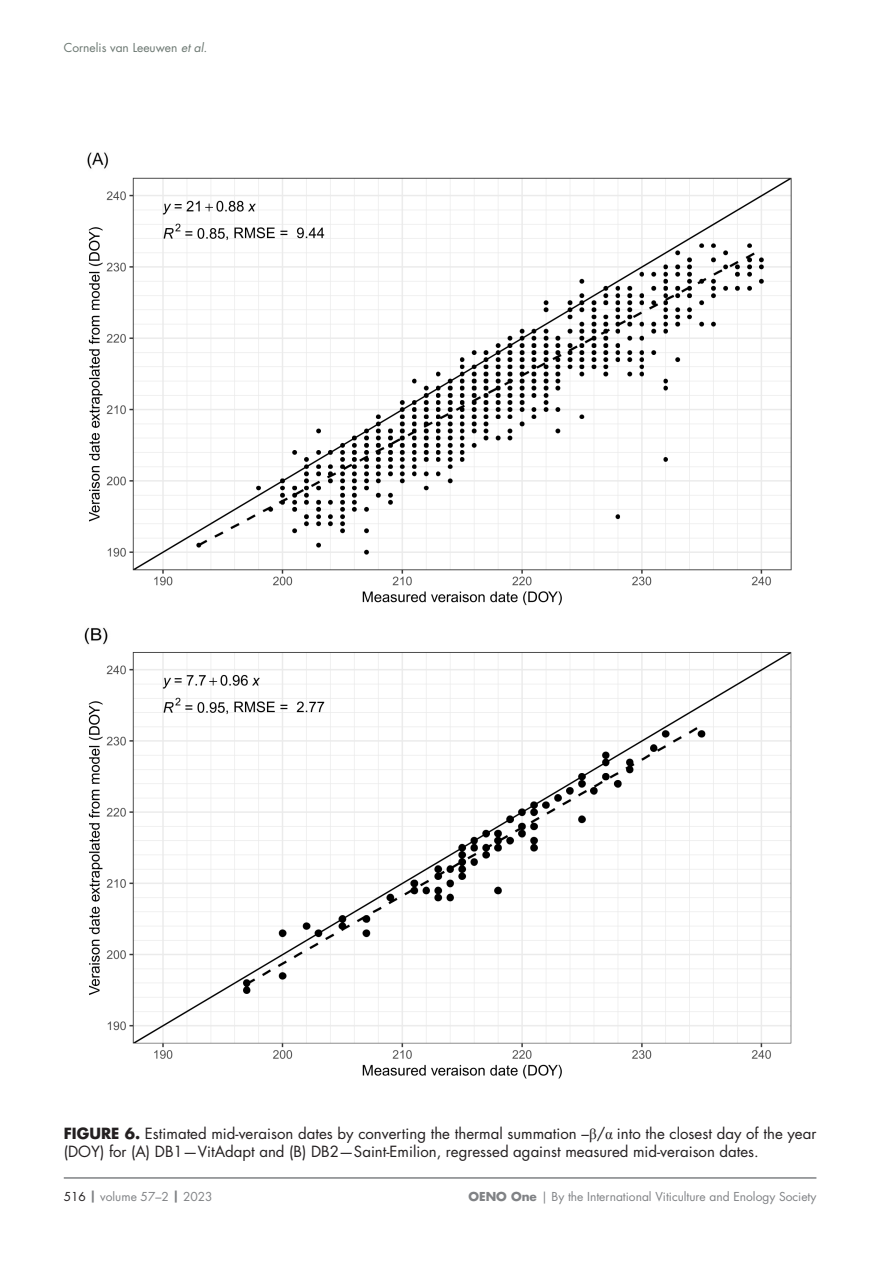
<style>
.page{position:relative;width:893px;height:1263px;background:#fff}
.page>*{position:absolute;margin:0;border:0;box-sizing:border-box;transform-origin:0 0}
.CORPS_FIGURE-Titre5{font:15px/18px "Futura Std";color:#231f20}
.t1{font:12px "Futura Std";color:#808285}
.t2{font:12px "Futura Std";color:#6b7771}
.s1{font-style:italic}
.s2{font-weight:700}
.s3{font-family:"Times New Roman"}
.s4{color:#231f20}
</style>
<div class="page">
<hr style="left:64px;top:1177px;width:752px;height:2px;background:#808285">
<img style="left:87px;top:152px;width:705px;height:454px">
<img style="left:84px;top:627px;width:708px;height:452px">
<p class="t2" style="left:64px;top:40px;width:145px">Cornelis van Leeuwen <span class="s1">et al.</span></p>
<p class="CORPS_FIGURE-Titre5" style="left:64px;top:1124px;width:754px"><span class="s2">FIGURE 6.</span> Estimated mid-veraison dates by converting the thermal summation –<span class="s3">β</span>/<span class="s3">α</span> into the closest day of the year (DOY) for (A) DB1—VitAdapt and (B) DB2—Saint-Emilion, regressed against measured mid-veraison dates.</p>
<p class="t1" style="left:64px;top:1188px;width:150px"><span class="s4">516</span> <span class="s2">|</span> volume 57–2 <span class="s2">|</span> 2023</p>
<p class="t1" style="left:468px;top:1188px;width:349px"><span class="s2">OENO One</span> | By the International Viticulture and Enology Society</p>
</div>
